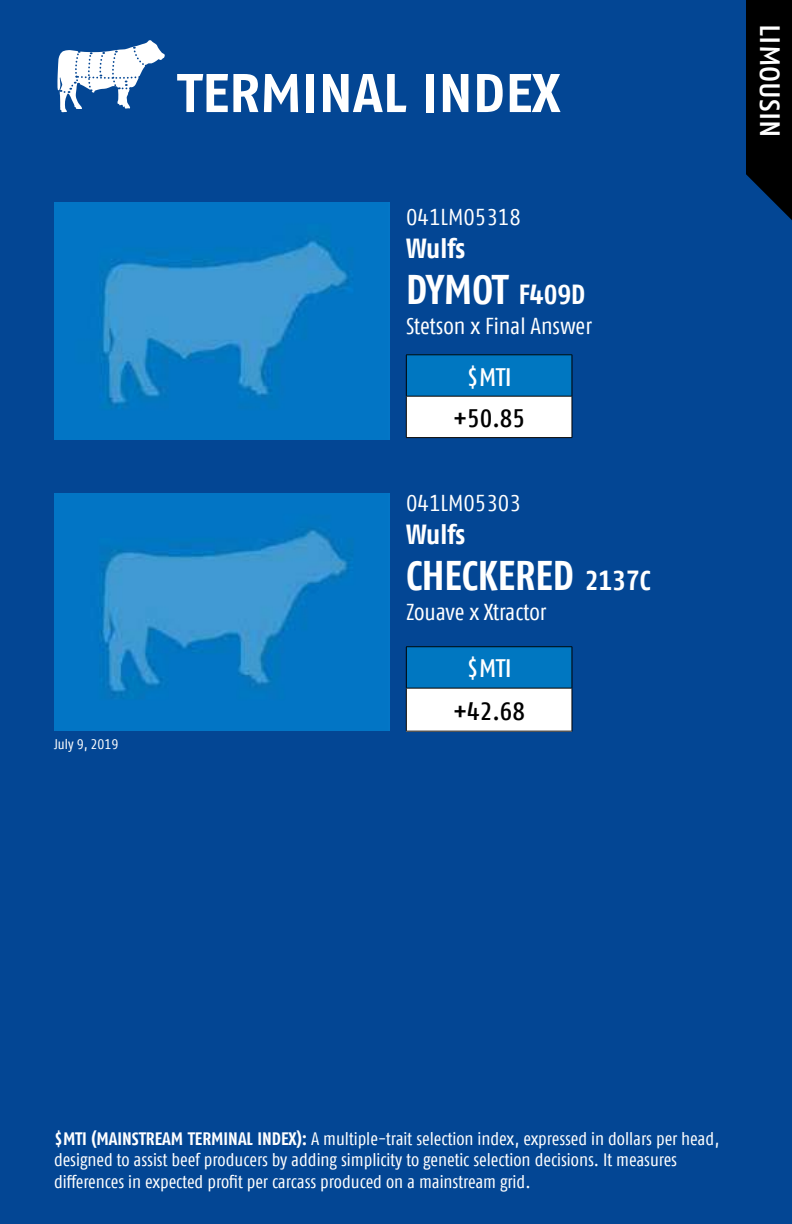
<style>
.page{position:relative;width:792px;height:1224px;background:#034694}
.page>*{position:absolute;margin:0;border:0;box-sizing:border-box;transform-origin:0 0}
.t1{font:700 54.4px "Fago Offc";color:#fff}
.t2{font:700 condensed 41.4px "Fago Offc";color:#fff}
.t3{font:500 28px "Fago Offc";color:#fff}
.t4{font:700 condensed 27.6px "Fago Offc";letter-spacing:-.005em;color:#fff}
.t5{font:500 condensed 25.4px "Fago Offc";color:#000}
.t6{font:500 condensed 25.4px "Fago Offc";letter-spacing:-.01em;color:#fff}
.t7{font:condensed 23px "Fago Offc";color:#fff}
.t8{font:condensed 18px/21.6px "Fago Offc";color:#fff}
.t9{font:condensed 14px "Fago Offc";color:#fff}
.s1{font-size:27.6px}
.s2{font-weight:700}
</style>
<div class="page">
<div style="left:406px;top:355px;width:166px;height:41px;background:#0077c1"></div>
<div style="left:406px;top:396px;width:166px;height:42px;background:#fff"></div>
<hr style="left:406px;top:354px;width:166px;height:1px;background:#000">
<hr style="left:406px;top:355px;width:1px;height:41px;background:#000">
<hr style="left:572px;top:355px;width:1px;height:41px;background:#000">
<hr style="left:406px;top:396px;width:166px;height:1px;background:#000">
<hr style="left:406px;top:396px;width:1px;height:41px;background:#000">
<hr style="left:572px;top:396px;width:1px;height:41px;background:#000">
<hr style="left:406px;top:437px;width:166px;height:1px;background:#000">
<img style="left:54px;top:493px;width:335px;height:237px">
<div style="left:747px;top:0;width:45px;height:220px;background:#000"></div>
<div style="left:406px;top:647px;width:166px;height:41px;background:#0077c1"></div>
<div style="left:406px;top:688px;width:166px;height:43px;background:#fff"></div>
<hr style="left:406px;top:646px;width:166px;height:1px;background:#000">
<hr style="left:406px;top:647px;width:1px;height:41px;background:#000">
<hr style="left:572px;top:647px;width:1px;height:41px;background:#000">
<hr style="left:406px;top:688px;width:166px;height:1px;background:#000">
<hr style="left:406px;top:688px;width:1px;height:43px;background:#000">
<hr style="left:572px;top:688px;width:1px;height:43px;background:#000">
<hr style="left:406px;top:731px;width:166px;height:1px;background:#000">
<svg style="left:746px;top:171px;width:46px;height:49px"></svg>
<img style="left:54px;top:203px;width:335px;height:237px">
<svg style="left:57px;top:40px;width:108px;height:73px"></svg>
<p class="t9" style="left:54px;top:736px;width:66px">July 9, 2019</p>
<h1 class="t1" style="left:177px;top:61px;width:384px">TERMINAL INDEX</h1>
<p class="t7" style="left:406px;top:204px;width:116px">041LM05318</p>
<h3 class="t4" style="left:406px;top:232px;width:61px">Wulfs</h3>
<h2 class="t2" style="left:406px;top:265px;width:181px">DYMOT <span class="s1">F409D</span></h2>
<p class="t7" style="left:406px;top:313px;width:187px">Stetson x Final Answer</p>
<h3 class="t6" style="left:467px;top:362px;width:47px">$MTI</h3>
<h3 class="t5" style="left:453px;top:403px;width:74px">+50.85</h3>
<p class="t7" style="left:406px;top:490px;width:116px">041LM05303</p>
<h3 class="t4" style="left:406px;top:518px;width:61px">Wulfs</h3>
<h2 class="t2" style="left:406px;top:551px;width:246px">CHECKERED <span class="s1">2137C</span></h2>
<p class="t7" style="left:406px;top:599px;width:142px">Zouave x Xtractor</p>
<h3 class="t6" style="left:467px;top:654px;width:47px">$MTI</h3>
<h3 class="t5" style="left:453px;top:696px;width:74px">+42.68</h3>
<h3 class="t3" style="left:786px;top:24px;width:115px;rotate:90deg">LIMOUSIN</h3>
<p class="t8" style="left:54px;top:1128px;width:667px"><span class="s2">$MTI (MAINSTREAM TERMINAL INDEX):</span> A multiple-trait selection index, expressed in dollars per head, designed to assist beef producers by adding simplicity to genetic selection decisions. It measures differences in expected profit per carcass produced on a mainstream grid.</p>
</div>
